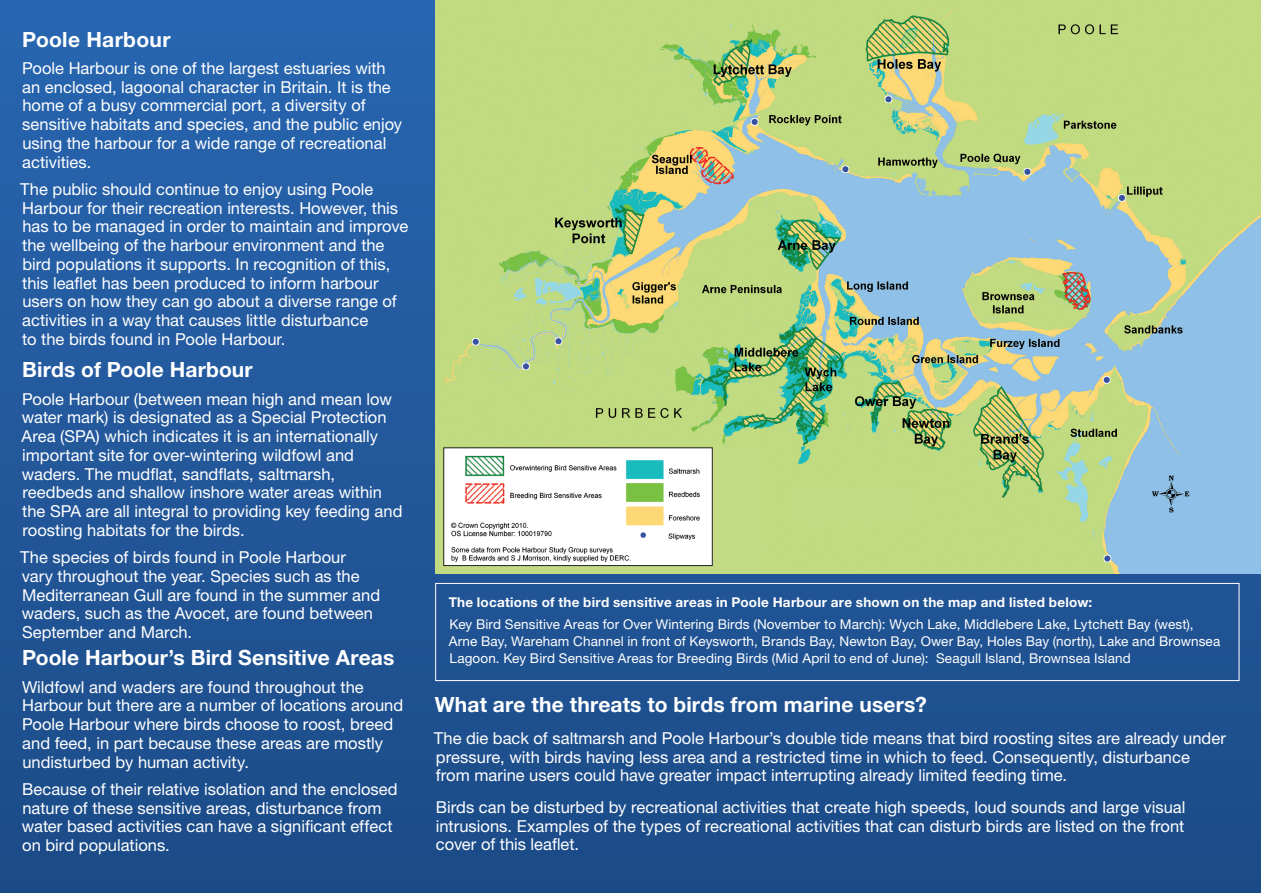
<style>
.page{position:relative;width:1261px;height:893px;background:#fff}
.page>*{position:absolute;margin:0;border:0;box-sizing:border-box;transform-origin:0 0}
.t1{font:700 21px "Helvetica Neue LT";letter-spacing:.005em;color:#fff}
.t2{font:16.5px/18.8px "Helvetica Neue LT";color:#fff}
.t3{font:13.5px/17.2px "Helvetica Neue LT";letter-spacing:.01em;color:#fff}
.t4{font:700 13.5px "Helvetica Neue LT";letter-spacing:.02em;color:#fff}
</style>
<div class="page">
<div style="left:0;top:0;width:1260px;height:893px;background:linear-gradient(to bottom,#2866b1,#1c4b87)"></div>
<div style="left:435px;top:583px;width:804px;height:98px;border:1px solid #fff"></div>
<img style="left:435px;top:0;width:825px;height:573px">
<div style="left:443px;top:448px;width:269px;height:117px;background:#fff"></div>
<img style="left:451px;top:455px;width:249px;height:107px">
<div style="left:443px;top:447px;width:269px;height:119px;border:1px solid #231f20"></div>
<p class="t1" style="left:22px;top:26px;width:150px">Poole Harbour</p>
<p class="t2" style="left:22px;top:58px;width:381px">Poole Harbour is one of the largest estuaries with an enclosed, lagoonal character in Britain. It is the home of a busy commercial port, a diversity of sensitive habitats and species, and the public enjoy using the harbour for a wide range of recreational activities.</p>
<p class="t2" style="left:20px;top:179px;width:389px">The public should continue to enjoy using Poole Harbour for their recreation interests. However, this has to be managed in order to maintain and improve the wellbeing of the harbour environment and the bird populations it supports. In recognition of this, this leaflet has been produced to inform harbour users on how they can go about a diverse range of activities in a way that causes little disturbance<br>to the birds found in Poole Harbour.</p>
<p class="t1" style="left:22px;top:357px;width:232px">Birds of Poole Harbour</p>
<p class="t2" style="left:21px;top:389px;width:382px">Poole Harbour (between mean high and mean low water mark) is designated as a Special Protection Area (SPA) which indicates it is an internationally important site for over-wintering wildfowl and waders. The mudflat, sandflats, saltmarsh, reedbeds and shallow inshore water areas within the SPA are all integral to providing key feeding and roosting habitats for the birds.</p>
<p class="t2" style="left:20px;top:548px;width:361px">The species of birds found in Poole Harbour vary throughout the year. Species such as the Mediterranean Gull are found in the summer and waders, such as the Avocet, are found between September and March.</p>
<p class="t1" style="left:22px;top:645px;width:373px">Poole Harbour’s Bird Sensitive Areas</p>
<p class="t2" style="left:22px;top:677px;width:382px">Wildfowl and waders are found throughout the Harbour but there are a number of locations around Poole Harbour where birds choose to roost, breed and feed, in part because these areas are mostly undisturbed by human activity.</p>
<p class="t2" style="left:22px;top:779px;width:377px">Because of their relative isolation and the enclosed nature of these sensitive areas, disturbance from water based activities can have a significant effect on bird populations.</p>
<p class="t4" style="left:448px;top:594px;width:645px">The locations of the bird sensitive areas in Poole Harbour are shown on the map and listed below:</p>
<p class="t3" style="left:448px;top:615px;width:773px">Key Bird Sensitive Areas for Over Wintering Birds (November to March): Wych Lake, Middlebere Lake, Lytchett Bay (west),<br>Arne Bay, Wareham Channel in front of Keysworth, Brands Bay, Newton Bay, Ower Bay, Holes Bay (north), Lake and Brownsea<br>Lagoon. Key Bird Sensitive Areas for Breeding Birds (Mid April to end of June): Seagull Island, Brownsea Island</p>
<p class="t1" style="left:435px;top:692px;width:493px">What are the threats to birds from marine users?</p>
<p class="t2" style="left:434px;top:728px;width:793px">The die back of saltmarsh and Poole Harbour’s double tide means that bird roosting sites are already under pressure, with birds having less area and a restricted time in which to feed. Consequently, disturbance from marine users could have greater impact interrupting already limited feeding time.</p>
<p class="t2" style="left:435px;top:797px;width:751px;text-align:justify">Birds can be disturbed by recreational activities that create high speeds, loud sounds and large visual intrusions. Examples of the types of recreational activities that can disturb birds are listed on the front cover of this leaflet.</p>
</div>
